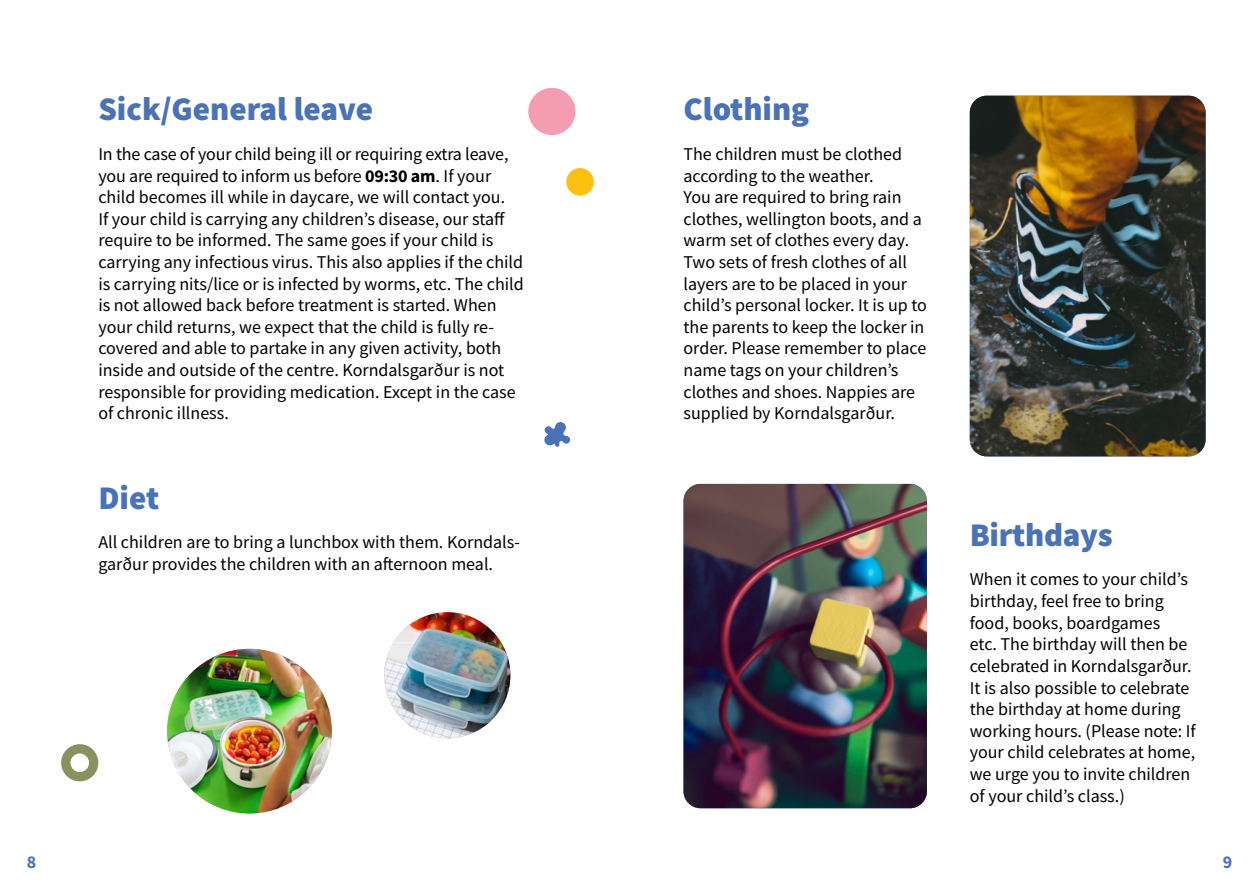
<style>
.page{position:relative;width:1259px;height:893px;background:#fff}
.page>*{position:absolute;margin:0;border:0;box-sizing:border-box;transform-origin:0 0}
.t1{font:900 33px "Source Sans Pro";color:#4a72b8}
.t2{font:18px/21.6px "Source Sans Pro";color:#000}
.t3{font:700 18px "Source Sans Pro";color:#4a72b8}
.s1{font-weight:700}
</style>
<div class="page">
<svg style="left:544px;top:422px;width:26px;height:25px"></svg>
<svg style="left:61px;top:744px;width:37px;height:37px"></svg>
<div style="left:566px;top:168px;width:28px;height:28px;background:#fec00f;border-radius:50%"></div>
<div style="left:528px;top:88px;width:47px;height:47px;background:#f59db0;border-radius:50%"></div>
<img style="left:384px;top:612px;width:126px;height:126px;border-radius:63px">
<img style="left:167px;top:649px;width:165px;height:164px;border-radius:82px">
<img style="left:969px;top:96px;width:236px;height:360px">
<img style="left:683px;top:484px;width:244px;height:324px">
<h1 class="t1" style="left:98px;top:87px;width:276px">Sick/General leave</h1>
<p class="t2" style="left:98px;top:143px;width:427px">In the case of your child being ill or requiring extra leave, you are required to inform us before <span class="s1">09:30 am</span>. If your child becomes ill while in daycare, we will contact you.<br>If your child is carrying any children’s disease, our staff require to be informed. The same goes if your child is carrying any infectious virus. This also applies if the child is carrying nits/lice or is infected by worms, etc. The child is not allowed back before treatment is started. When your child returns, we expect that the child is fully re&shy;covered and able to partake in any given activity, both inside and outside of the centre. Korndalsgarður is not responsible for providing medication. Except in the case of chronic illness.</p>
<h1 class="t1" style="left:98px;top:475px;width:62px">Diet</h1>
<p class="t2" style="left:98px;top:531px;width:423px">All children are to bring a lunchbox with them. Korndals&shy;garður provides the children with an afternoon meal.</p>
<h1 class="t1" style="left:683px;top:87px;width:127px">Clothing</h1>
<p class="t2" style="left:683px;top:143px;width:245px">The children must be clothed according to the weather.<br>You are required to bring rain clothes, wellington boots, and a warm set of clothes every day.<br>Two sets of fresh clothes of all layers are to be placed in your child’s personal locker. It is up to the parents to keep the locker in order. Please remember to place name tags on your children’s clothes and shoes. Nappies are supplied by Korndalsgarður.</p>
<h1 class="t1" style="left:969px;top:512px;width:144px">Birthdays</h1>
<p class="t2" style="left:969px;top:569px;width:228px">When it comes to your child’s birthday, feel free to bring food, books, boardgames<br>etc. The birthday will then be celebrated in Korndalsgarður.<br>It is also possible to celebrate the birthday at home during working hours. (Please note: If your child celebrates at home, we urge you to invite children of your child’s class.)</p>
<p class="t3" style="left:27px;top:850px;width:11px">8</p>
<p class="t3" style="left:1222px;top:850px;width:11px">9</p>
</div>
